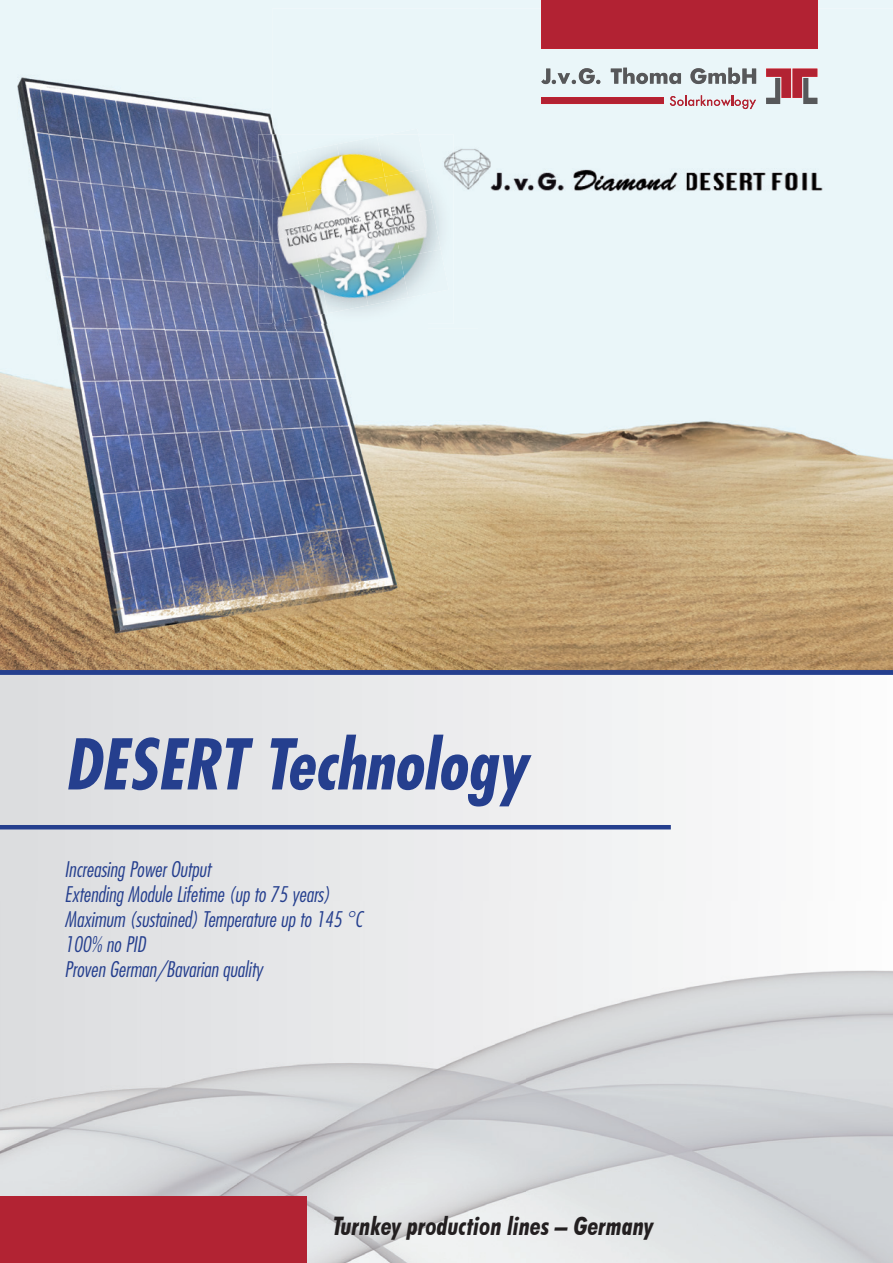
<style>
.page{position:relative;width:893px;height:1263px;background:#fff}
.page>*{position:absolute;margin:0;border:0;box-sizing:border-box;transform-origin:0 0}
.t1{font:italic 700 condensed 67.95px "Futura";color:#253f8e}
.t2{font:italic 700 condensed 25.5px "Futura BT";color:#231f20}
.t3{font:italic 300 condensed 21px/25.2px "Futura";color:#253f8e}
</style>
<div class="page">
<div style="left:0;top:673px;width:893px;height:229px;background:linear-gradient(to right,#dadbde,#fcfcfc)"></div>
<img style="left:0;top:0;width:893px;height:670px">
<hr style="left:0;top:825px;width:671px;height:4px;background:#253f8e">
<img style="left:0;top:902px;width:893px;height:361px">
<div style="left:0;top:1196px;width:306px;height:67px;background:#b22333"></div>
<img style="left:258px;top:134px;width:169px;height:190px">
<svg style="left:256px;top:160px;width:2px;height:11px"></svg>
<img style="left:258px;top:157px;width:14px;height:44px">
<img style="left:264px;top:200px;width:8px;height:42px">
<div style="left:0;top:670px;width:893px;height:5px;background:#253f8e"></div>
<div style="left:541px;top:0;width:276px;height:9px;background:#b22233"></div>
<div style="left:272px;top:9px;width:621px;height:160px;background:#eaf6f9"></div>
<div style="left:427px;top:168px;width:466px;height:160px;background:#eaf6f9"></div>
<img style="left:272px;top:324px;width:155px;height:4px">
<img style="left:388px;top:129px;width:30px;height:5px">
<img style="left:272px;top:152px;width:24px;height:40px">
<img style="left:296px;top:144px;width:41px;height:48px">
<img style="left:337px;top:136px;width:40px;height:48px">
<img style="left:377px;top:134px;width:48px;height:43px">
<img style="left:272px;top:192px;width:32px;height:41px">
<img style="left:304px;top:184px;width:41px;height:49px">
<img style="left:345px;top:177px;width:40px;height:48px">
<img style="left:385px;top:169px;width:48px;height:48px">
<img style="left:272px;top:233px;width:40px;height:48px">
<img style="left:312px;top:225px;width:40px;height:48px">
<img style="left:352px;top:217px;width:41px;height:48px">
<img style="left:393px;top:209px;width:48px;height:48px">
<img style="left:280px;top:273px;width:48px;height:48px">
<img style="left:320px;top:265px;width:48px;height:48px">
<img style="left:360px;top:257px;width:48px;height:48px">
<img style="left:400px;top:249px;width:49px;height:49px">
<img style="left:541px;top:98px;width:123px;height:6px">
<img style="left:541px;top:68px;width:215px;height:16px">
<img style="left:623px;top:68px;width:117px;height:16px">
<img style="left:766px;top:69px;width:27px;height:29px">
<img style="left:793px;top:69px;width:24px;height:29px">
<img style="left:766px;top:78px;width:14px;height:26px">
<img style="left:803px;top:78px;width:14px;height:26px">
<svg style="left:670px;top:95px;width:86px;height:14px"></svg>
<div style="left:541px;top:9px;width:276px;height:40px;background:#b22233"></div>
<h1 class="t1" style="left:65px;top:722px;width:464px">DESERT Technology</h1>
<p class="t3" style="left:65px;top:856px;width:299px">Increasing Power Output<br>Extending Module Lifetime (up to 75 years)<br>Maximum (sustained) Temperature up to 145 °C<br>100% no PID<br>Proven German/Bavarian quality</p>
<p class="t2" style="left:333px;top:1210px;width:322px">Turnkey production lines – Germany</p>
</div>
